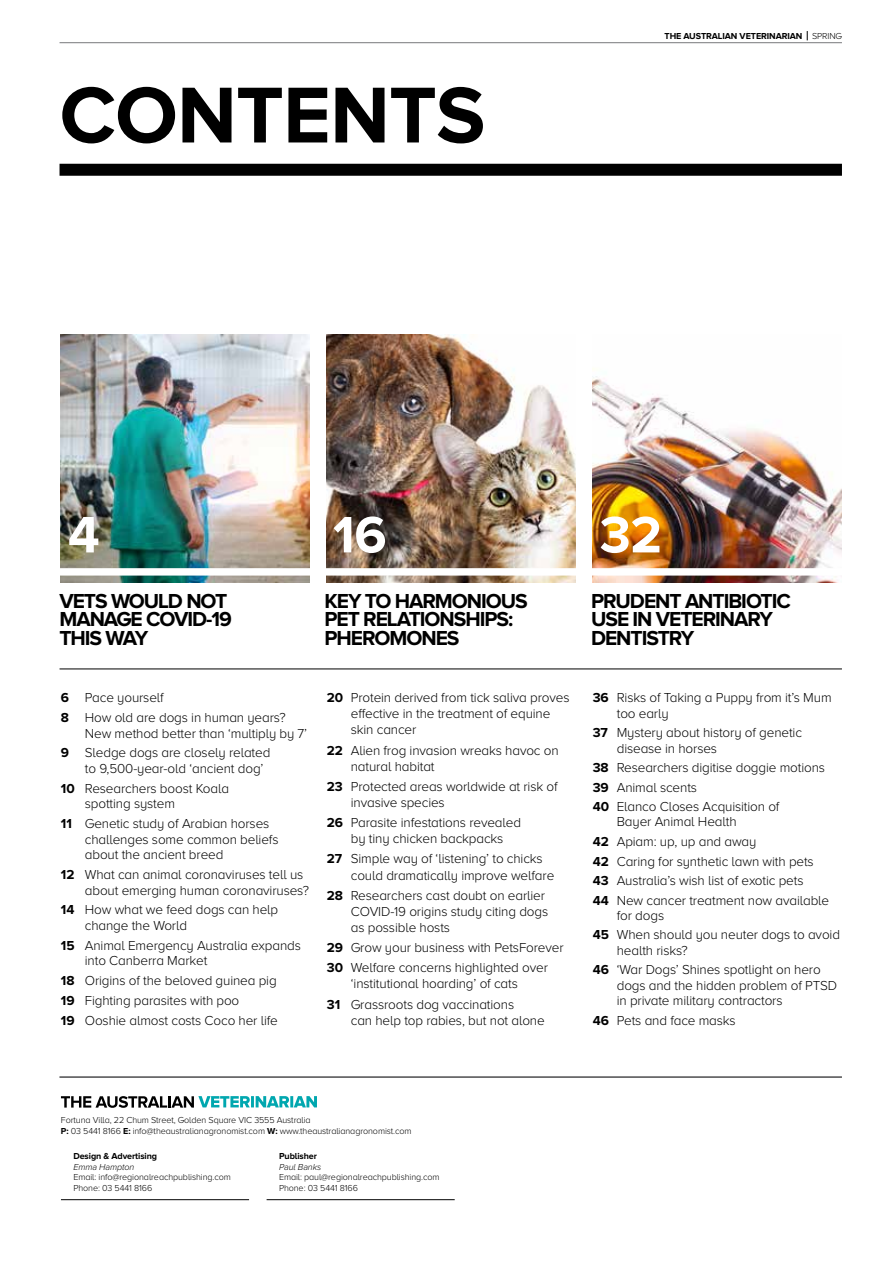
<style>
.page{position:relative;width:893px;height:1263px;background:#fff}
.page>*{position:absolute;margin:0;border:0;box-sizing:border-box;transform-origin:0 0}
.t1{font:700 82.05px "Proxima Nova A";letter-spacing:-.01em;color:#000}
.t2{font:700 53.1px "Proxima Nova A";color:#fff}
.t3{font:700 21px/18.5px "Proxima Nova A";letter-spacing:-.05em;color:#000}
.t4{font:300 13.5px/16px "Proxima Nova A";letter-spacing:-.01em;color:#000}
.t5{font:300 9px/10.8px "Proxima Nova A";letter-spacing:-.01em;color:#000}
.t6{font:700 9px "Proxima Nova A";letter-spacing:-.01em;color:#000}
.t7{font:italic 300 9px "Proxima Nova A";letter-spacing:-.01em;color:#000}
.s1{font-weight:300}
.s2{font-weight:700}
</style>
<div class="page">
<img style="left:61px;top:335px;width:248px;height:248px">
<img style="left:326px;top:335px;width:249px;height:248px">
<img style="left:593px;top:376px;width:249px;height:207px">
<hr style="left:60px;top:42px;width:782px;height:1px;background:#77787b">
<hr style="left:59px;top:1076px;width:783px;height:2px;background:#4d4d4f">
<div style="left:59px;top:568px;width:254px;height:8px;background:#fff"></div>
<div style="left:324px;top:568px;width:254px;height:8px;background:#fff"></div>
<div style="left:591px;top:568px;width:253px;height:8px;background:#fff"></div>
<hr style="left:61px;top:1199px;width:188px;height:1px;background:#000">
<hr style="left:267px;top:1199px;width:188px;height:1px;background:#000">
<svg style="left:61px;top:1096px;width:256px;height:12px"></svg>
<div style="left:60px;top:164px;width:782px;height:12px;background:#000"></div>
<hr style="left:60px;top:669px;width:782px;height:1px;background:#000">
<h1 class="t1" style="left:60px;top:68px;width:427px">CONTENTS</h1>
<p class="t6" style="left:664px;top:31px;width:179px">THE AUSTRALIAN VETERINARIAN <span class="s1">SPRING</span></p>
<h2 class="t2" style="left:68px;top:504px;width:33px">4</h2>
<h3 class="t3" style="left:59px;top:591px;width:174px">VETS WOULD NOT<br>MANAGE COVID-19<br>THIS WAY</h3>
<h2 class="t2" style="left:333px;top:504px;width:55px">16</h2>
<h3 class="t3" style="left:324px;top:591px;width:205px">KEY TO HARMONIOUS<br>PET RELATIONSHIPS:<br>PHEROMONES</h3>
<p class="t4" style="left:61px;top:688px;width:226px;line-height:19.8px"><span class="s2">6</span> Pace yourself<br><span class="s2">8</span> How old are dogs in human years?</p>
<p class="t4" style="left:61px;top:723px;width:248px;line-height:19.8px;text-indent:24px">New method better than ‘multiply by 7’<br><span class="s2">9</span> Sledge dogs are closely related</p>
<p class="t4" style="left:61px;top:758px;width:204px;line-height:19.8px;text-indent:24px">to 9,500-year-old ‘ancient dog’<br><span class="s2">10</span> Researchers boost Koala</p>
<p class="t4" style="left:61px;top:794px;width:210px;line-height:19.8px;text-indent:24px">spotting system<br><span class="s2">11</span> Genetic study of Arabian horses</p>
<p class="t4" style="left:85px;top:831px;width:195px;line-height:15.6px">challenges some common beliefs about the ancient breed</p>
<p class="t4" style="left:85px;top:867px;width:226px;line-height:15.6px;text-indent:-24px"><span class="s2">12</span> What can animal coronaviruses tell us about emerging human coronaviruses?</p>
<p class="t4" style="left:85px;top:902px;width:195px;line-height:15.6px;text-indent:-24px"><span class="s2">14</span> How what we feed dogs can help change the World</p>
<p class="t4" style="left:85px;top:937px;width:218px;line-height:15.6px;text-indent:-24px"><span class="s2">15</span> Animal Emergency Australia expands into Canberra Market</p>
<p class="t4" style="left:61px;top:971px;width:218px;line-height:19.8px"><span class="s2">18</span> Origins of the beloved guinea pig<br><span class="s2">19</span> Fighting parasites with poo<br><span class="s2">19</span> Ooshie almost costs Coco her life</p>
<p class="t4" style="left:351px;top:690px;width:220px;text-indent:-24px"><span class="s2">20</span> Protein derived from tick saliva proves effective in the treatment of equine skin cancer</p>
<p class="t4" style="left:351px;top:742px;width:209px;text-indent:-24px"><span class="s2">22</span> Alien frog invasion wreaks havoc on natural habitat</p>
<p class="t4" style="left:351px;top:778px;width:208px;text-indent:-24px"><span class="s2">23</span> Protected areas worldwide at risk of invasive species</p>
<p class="t4" style="left:327px;top:814px;width:196px;text-align:center"><span class="s2">26</span> Parasite infestations revealed by tiny chicken backpacks</p>
<p class="t4" style="left:351px;top:851px;width:205px;text-indent:-24px"><span class="s2">27</span> Simple way of ‘listening’ to chicks could dramatically improve welfare</p>
<p class="t4" style="left:351px;top:887px;width:199px;text-indent:-24px"><span class="s2">28</span> Researchers cast doubt on earlier<br>COVID-19 origins study citing dogs as possible hosts</p>
<p class="t4" style="left:327px;top:937px;width:238px;line-height:20.2px"><span class="s2">29</span> Grow your business with PetsForever<br><span class="s2">30</span> Welfare concerns highlighted over</p>
<p class="t4" style="left:327px;top:974px;width:193px;line-height:20.2px;text-align:right">‘institutional hoarding’ of cats<br><span class="s2">31</span> Grassroots dog vaccinations</p>
<p class="t4" style="left:351px;top:1012px;width:195px">can help top rabies, but not alone</p>
<h2 class="t2" style="left:600px;top:504px;width:64px">32</h2>
<h3 class="t3" style="left:591px;top:591px;width:201px">PRUDENT ANTIBIOTIC<br>USE IN VETERINARY<br>DENTISTRY</h3>
<p class="t4" style="left:617px;top:690px;width:216px;line-height:15.5px;text-indent:-24px"><span class="s2">36</span> Risks of Taking a Puppy from it’s Mum too early</p>
<p class="t4" style="left:617px;top:725px;width:187px;line-height:15.5px;text-indent:-24px"><span class="s2">37</span> Mystery about history of genetic disease in horses</p>
<p class="t4" style="left:593px;top:758px;width:234px;line-height:19.5px"><span class="s2">38</span> Researchers digitise doggie motions<br><span class="s2">39</span> Animal scents<br><span class="s2">40</span> Elanco Closes Acquisition of</p>
<p class="t4" style="left:593px;top:812px;width:238px;line-height:19.5px;text-indent:24px">Bayer Animal Health<br><span class="s2">42</span> Apiam: up, up and away<br><span class="s2">42</span> Caring for synthetic lawn with pets<br><span class="s2">43</span> Australia’s wish list of exotic pets<br><span class="s2">44</span> New cancer treatment now available</p>
<p class="t4" style="left:593px;top:905px;width:249px;line-height:19.5px;text-indent:24px">for dogs<br><span class="s2">45</span> When should you neuter dogs to avoid</p>
<p class="t4" style="left:593px;top:940px;width:229px;line-height:19.5px;text-indent:24px">health risks?<br><span class="s2">46</span> ‘War Dogs’ Shines spotlight on hero</p>
<p class="t4" style="left:617px;top:977px;width:222px;line-height:15.5px">dogs and the hidden problem of PTSD in private military contractors</p>
<p class="t4" style="left:593px;top:1012px;width:144px"><span class="s2">46</span> Pets and face masks</p>
<p class="t5" style="left:61px;top:1115px;width:352px">Fortuna Villa, 22 Chum Street, Golden Square VIC 3555 Australia<br><span class="s2">P:</span> 03 5441 8166 <span class="s2">E:</span> info@theaustralianagronomist.com <span class="s2">W:</span> www.theaustralianagronomist.com</p>
<p class="t6" style="left:73px;top:1151px;width:85px">Design &amp; Advertising</p>
<p class="t7" style="left:73px;top:1162px;width:63px">Emma Hampton</p>
<p class="t5" style="left:73px;top:1172px;width:159px">Email: info@regionalreachpublishing.com<br>Phone: 03 5441 8166</p>
<p class="t6" style="left:279px;top:1151px;width:40px">Publisher</p>
<p class="t7" style="left:279px;top:1162px;width:44px">Paul Banks</p>
<p class="t5" style="left:279px;top:1172px;width:162px">Email: paul@regionalreachpublishing.com<br>Phone: 03 5441 8166</p>
</div>
